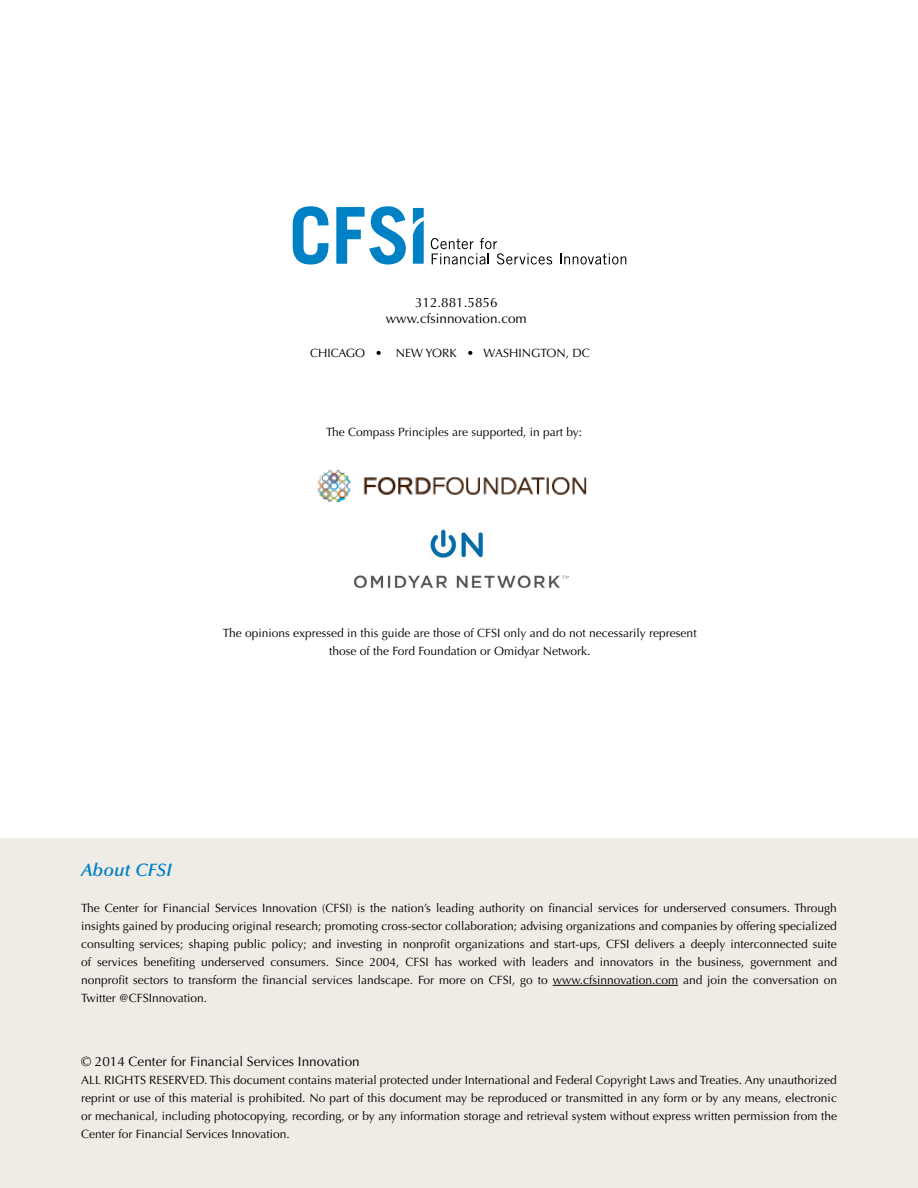
<style>
.page{position:relative;width:918px;height:1188px;background:#fff}
.page>*{position:absolute;margin:0;border:0;box-sizing:border-box;transform-origin:0 0}
.t1{font:italic 600 18px "Optima LT Std";color:#0081c6}
.t2{font:13.5px/16.2px "Optima LT Std";color:#000;text-align:center}
.t3{font:12px/18px "Optima LT Std";color:#000;text-align:justify}
</style>
<div class="page">
<div style="left:0;top:838px;width:918px;height:350px;background:#efece5"></div>
<img style="left:355px;top:530px;width:213px;height:57px">
<svg style="left:293px;top:206px;width:35px;height:59px"></svg>
<svg style="left:336px;top:206px;width:70px;height:59px"></svg>
<svg style="left:413px;top:208px;width:11px;height:56px"></svg>
<svg style="left:431px;top:238px;width:121px;height:27px"></svg>
<svg style="left:560px;top:253px;width:66px;height:12px"></svg>
<hr style="left:553px;top:985px;width:125px;height:1px;background:#000">
<img style="left:317px;top:469px;width:270px;height:34px">
<p class="t2" style="left:386px;top:294px;width:143px">312.881.5856 www.cfsinnovation.com</p>
<p class="t3" style="left:310px;top:344px;width:281px">CHICAGO • NEW YORK • WASHINGTON, DC</p>
<p class="t3" style="left:326px;top:424px;width:258px">The Compass Principles are supported, in part by:</p>
<p class="t3" style="left:223px;top:624px;width:475px;text-align:center">The opinions expressed in this guide are those of CFSI only and do not necessarily represent those of the Ford Foundation or Omidyar N etwork.</p>
<h1 class="t1" style="left:81px;top:860px;width:92px">About CFSI</h1>
<p class="t3" style="left:81px;top:899px;width:757px">The Center for Financial Services I nnovation (CFSI) is the nation’s leading authority on financial services for underserved consumers. Through insights gained by producing original research; promoting cross-sector collaboration; advising organizations and companies by offering specialized consulting services; shaping public policy; and investing in nonprofit organizations and start-ups, CFSI</p>
<p class="t3" style="left:635px;top:935px;width:204px">delivers a deeply interconnected suite</p>
<p class="t3" style="left:81px;top:953px;width:338px">of services benefiting underserved consumers. Since 2004, CFSI</p>
<p class="t3" style="left:81px;top:953px;width:758px;text-indent:354px">has worked with leaders and innovators in the business, government and nonprofit sectors to transform the financial services landscape. For more on CFSI, go to www.cfsinnovation.com and join the conversation on Twitter @CFSI nnovation.</p>
<p class="t2" style="left:81px;top:1054px;width:280px">© 2014 Center for Financial Services I nnovation</p>
<p class="t3" style="left:81px;top:1071px;width:76px">ALL RIGHTS RESERVED</p>
<p class="t3" style="left:81px;top:1071px;width:757px;text-indent:123px">. This document contains material protected under I nternational and Federal Copyright Laws and Treaties. Any unauthorized reprint or use of this material is prohibited. No part of this document may be reproduced or transmitted in any form or by any means, electronic or mechanical, including photocopying, recording, or by any information storage and retrieval system without express written permission from the Center for Financial Services I nnovation.</p>
</div>
